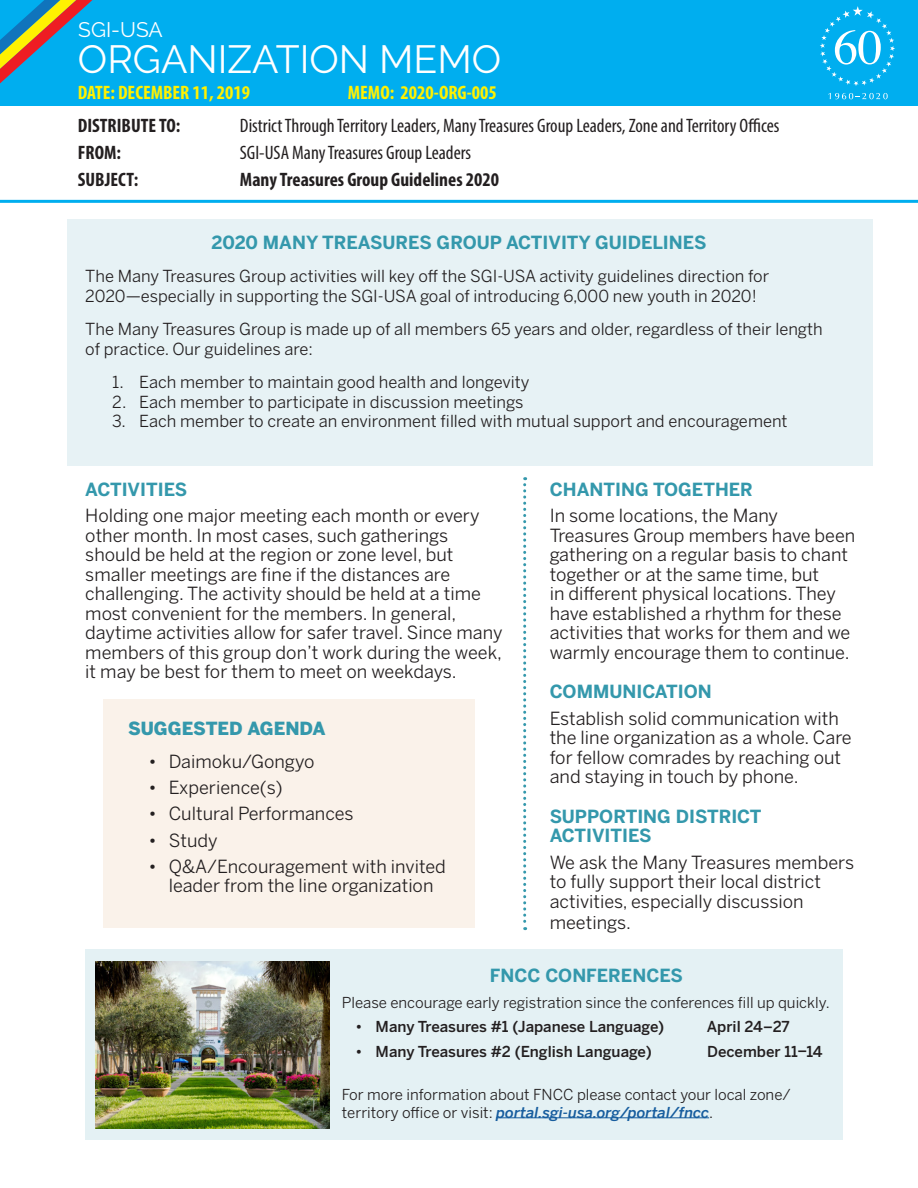
<style>
.page{position:relative;width:918px;height:1188px;background:#fff}
.page>*{position:absolute;margin:0;border:0;box-sizing:border-box;transform-origin:0 0}
.t1{font:39.15px "Raleway";color:#fff}
.t2{font:21px "Raleway";color:#fff}
.t3{font:condensed 19.5px "Myriad Pro";color:#231f20}
.t4{font:700 condensed 19.5px "Myriad Pro";color:#231f20}
.t5{font:700 condensed 19.5px "Myriad Pro";color:#fff101}
.t6{font:18px/19.5px "Benton Sans";color:#231f20}
.t7{font:700 18px/19.5px "Benton Sans";color:#3498ac}
.t8{font:900 18px "Benton Sans";color:#3498ac}
.t9{font:16.5px/19.8px "Benton Sans";color:#231f20}
.t10{font:15px/18px "Benton Sans";color:#231f20}
.t11{font:500 15px "Benton Sans";color:#231f20}
.s1{font-weight:500;font-style:italic;color:#175d9e}
</style>
<div class="page">
<div style="left:0;top:0;width:918px;height:105px;background:#00aeef"></div>
<hr style="left:0;top:200px;width:918px;height:3px;background:#00aeef">
<svg style="left:0;top:0;width:92px;height:83px"></svg>
<svg style="left:820px;top:6px;width:75px;height:80px"></svg>
<svg style="left:828px;top:93px;width:60px;height:6px"></svg>
<div style="left:68px;top:219px;width:805px;height:247px;background:#e7f2f5"></div>
<div style="left:104px;top:699px;width:371px;height:229px;background:#faf2ea"></div>
<div style="left:85px;top:950px;width:758px;height:190px;background:#e4f1f4"></div>
<hr style="left:496px;top:1118px;width:213px;height:1px;background:#175d9e">
<img style="left:96px;top:961px;width:234px;height:167px">
<svg style="left:523px;top:477px;width:3px;height:453px"></svg>
<p class="t2" style="left:78px;top:17px;width:86px">SGI-USA</p>
<p class="t1" style="left:78px;top:36px;width:425px">ORGANIZATION MEMO</p>
<p class="t5" style="left:78px;top:80px;width:174px">DATE: DECEMBER 11, 2019</p>
<p class="t5" style="left:348px;top:80px;width:150px">MEMO: 2020-ORG-005</p>
<p class="t4" style="left:78px;top:113px;width:104px">DISTRIBUTE TO:</p>
<p class="t3" style="left:240px;top:114px;width:541px">District Through Territory Leaders, Many Treasures Group Leaders, Zone and Territory Offices</p>
<p class="t4" style="left:78px;top:140px;width:45px">FROM:</p>
<p class="t3" style="left:240px;top:141px;width:233px">SGI-USA Many Treasures Group Leaders</p>
<p class="t4" style="left:78px;top:167px;width:62px">SUBJECT:</p>
<p class="t4" style="left:240px;top:167px;width:261px">Many Treasures Group Guidelines 2020</p>
<p class="t7" style="left:211px;top:232px;width:497px">2020 MANY TREASURES GROUP ACTIVITY GUIDELINES</p>
<p class="t9" style="left:85px;top:266px;width:686px">The Many Treasures Group activities will key off the SGI-USA activity guidelines direction for<br>2020—especially in supporting the SGI-USA goal of introducing 6,000 new youth in 2020!</p>
<p class="t9" style="left:85px;top:319px;width:739px">The Many Treasures Group is made up of all members 65 years and older, regardless of their length of practice. Our guidelines are:</p>
<p class="t9" style="left:112px;top:372px;width:419px">1. Each member to maintain good health and longevity</p>
<p class="t9" style="left:112px;top:392px;width:413px">2. Each member to participate in discussion meetings</p>
<p class="t9" style="left:112px;top:411px;width:677px">3. Each member to create an environment filled with mutual support and encouragement</p>
<p class="t7" style="left:85px;top:480px;width:104px">ACTIVITIES</p>
<p class="t6" style="left:85px;top:506px;width:419px">Holding one major meeting each month or every other month. In most cases, such gatherings should be held at the region or zone level, but smaller meetings are fine if the distances are challenging. The activity should be held at a time most convenient for the members. In general, daytime activities allow for safer travel. Since many members of this group don’t work during the week, it may be best for them to meet on weekdays.</p>
<p class="t8" style="left:128px;top:717px;width:199px">SUGGESTED AGENDA</p>
<p class="t6" style="left:148px;top:752px;width:167px">• Daimoku/Gongyo</p>
<p class="t6" style="left:148px;top:778px;width:136px">• Experience(s)</p>
<p class="t6" style="left:148px;top:804px;width:207px">• Cultural Performances</p>
<p class="t6" style="left:148px;top:830px;width:71px">• Study</p>
<p class="t6" style="left:148px;top:857px;width:299px;text-align:center">• Q&amp;A/Encouragement with invited leader from the line organization</p>
<p class="t7" style="left:550px;top:480px;width:205px">CHANTING TOGETHER</p>
<p class="t6" style="left:550px;top:506px;width:307px">In some locations, the Many Treasures Group members have been gathering on a regular basis to chant together or at the same time, but<br>in different physical locations. They have established a rhythm for these activities that works for them and we warmly encourage them to continue.</p>
<p class="t7" style="left:550px;top:682px;width:164px">COMMUNICATION</p>
<p class="t6" style="left:550px;top:708px;width:304px">Establish solid communication with the line organization as a whole. Care for fellow comrades by reaching out and staying in touch by phone.</p>
<p class="t7" style="left:550px;top:807px;width:213px">SUPPORTING DISTRICT<br>ACTIVITIES</p>
<p class="t6" style="left:550px;top:852px;width:306px">We ask the Many Treasures members to fully support their local district activities, especially discussion</p>
<p class="t6" style="left:550px;top:913px;width:83px">meetings.</p>
<p class="t7" style="left:490px;top:966px;width:195px">FNCC CONFERENCES</p>
<p class="t10" style="left:342px;top:993px;width:490px">Please encourage early registration since the conferences fill up quickly.</p>
<p class="t11" style="left:355px;top:1018px;width:310px">• Many Treasures #1 (Japanese Language)</p>
<p class="t11" style="left:707px;top:1018px;width:84px">April 24–27</p>
<p class="t11" style="left:355px;top:1042px;width:298px">• Many Treasures #2 (English Language)</p>
<p class="t11" style="left:707px;top:1042px;width:117px">December 11–14</p>
<p class="t10" style="left:342px;top:1085px;width:450px">For more information about FNCC please contact your local zone/ territory office or visit: <span class="s1">portal.sgi-usa.org/portal/fncc</span>.</p>
</div>
